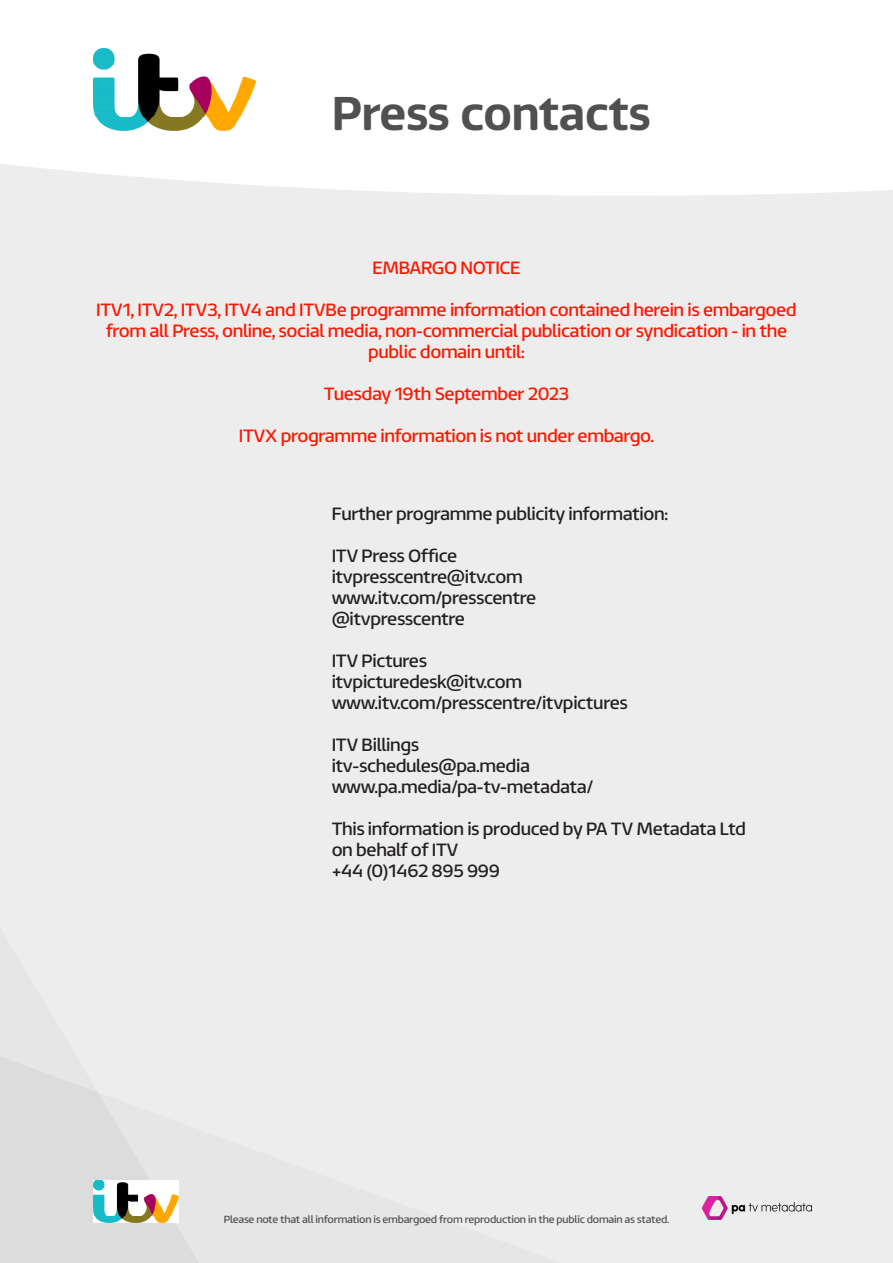
<style>
.page{position:relative;width:893px;height:1263px;background:#ededed}
.page>*{position:absolute;margin:0;border:0;box-sizing:border-box;transform-origin:0 0}
.t1{font:500 48px "ITV Reem";letter-spacing:-.025em;color:#505050}
.t2{font:18px/21px "ITV Reem";letter-spacing:-.02em;color:#231f20}
.t3{font:18px/21px "ITV Reem";letter-spacing:-.02em;color:#ff1600;text-align:center}
.t4{font:10.5px "ITV Reem";letter-spacing:-.02em;color:#505050}
</style>
<div class="page">
<svg style="left:0;top:1056px;width:199px;height:207px"></svg>
<img style="left:94px;top:1180px;width:85px;height:42px">
<img style="left:702px;top:1196px;width:109px;height:23px">
<div style="left:0;top:0;width:893px;height:196px;background:#fff"></div>
<img style="left:94px;top:49px;width:162px;height:81px">
<h1 class="t1" style="left:332px;top:71px;width:321px">Press contacts</h1>
<p class="t3" style="left:372px;top:255px;width:150px">EMBARGO NOTICE</p>
<p class="t3" style="left:96px;top:297px;width:702px">ITV1, ITV2, ITV3, ITV4 and ITVBe programme information contained herein is embargoed from all Press, online, social media, non-commercial publication or syndication - in the public domain until:</p>
<p class="t3" style="left:324px;top:381px;width:247px">Tuesday 19th September 2023</p>
<p class="t3" style="left:239px;top:423px;width:417px">ITVX programme information is not under embargo.</p>
<p class="t2" style="left:332px;top:501px;width:338px">Further programme publicity information:</p>
<p class="t2" style="left:332px;top:543px;width:206px">ITV Press Office itvpresscentre@itv.com www.itv.com/presscentre @itvpresscentre</p>
<p class="t2" style="left:332px;top:648px;width:298px">ITV Pictures<br>itvpicturedesk@itv.com www.itv.com/presscentre/itvpictures</p>
<p class="t2" style="left:332px;top:732px;width:263px">ITV Billings itv-schedules@pa.media www.pa.media/pa-tv-metadata/</p>
<p class="t2" style="left:332px;top:816px;width:416px">This information is produced by PA TV Metadata Ltd on behalf of ITV<br>+44 (0)1462 895 999</p>
<p class="t4" style="left:224px;top:1210px;width:447px">Please note that all information is embargoed from reproduction in the public domain as stated.</p>
</div>
